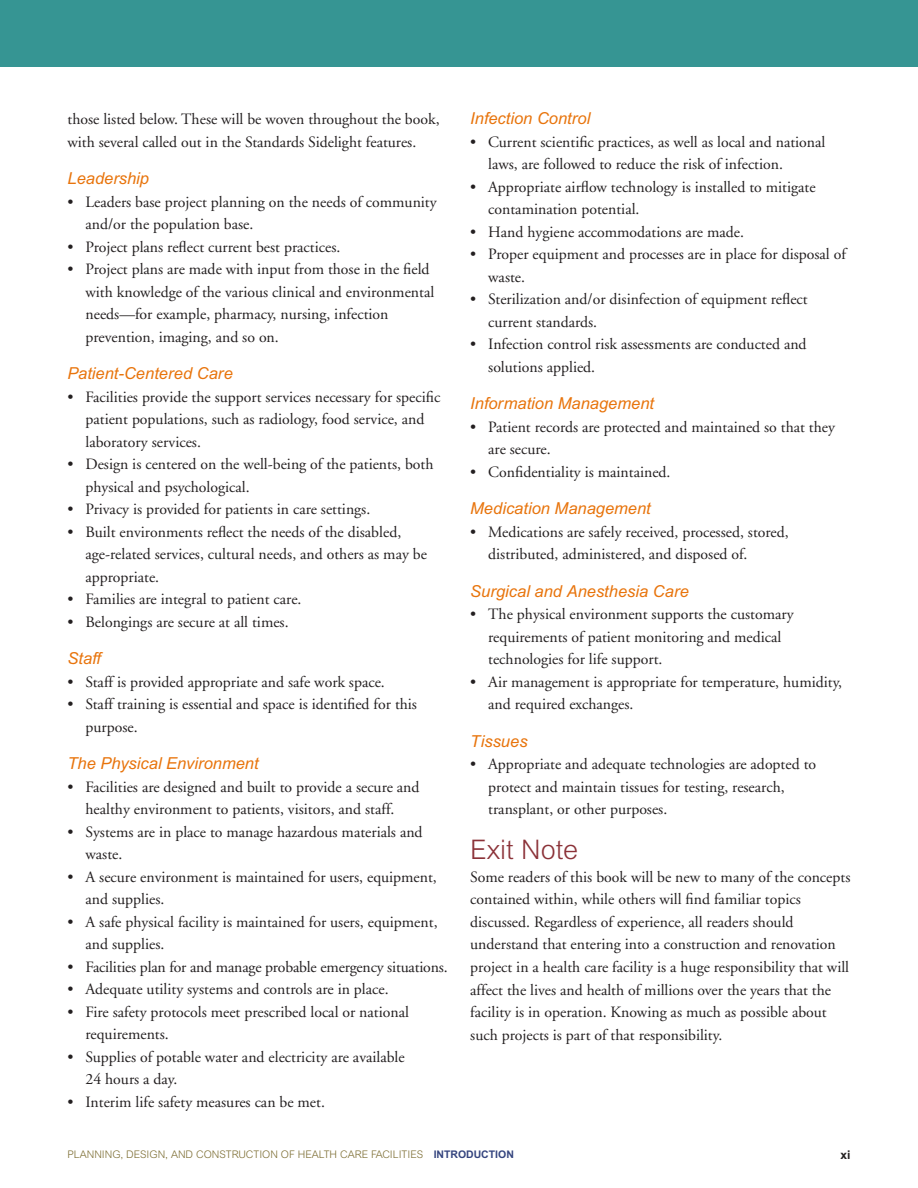
<style>
.page{position:relative;width:918px;height:1188px;background:#fff}
.page>*{position:absolute;margin:0;border:0;box-sizing:border-box;transform-origin:0 0}
.Level_1{font:300 27px "Arial MT Std";color:#8b3238}
.Level_3{font:italic 16.5px "Arial MT Std";color:#e8740c}
.Text_-_Garamond_-_BU{font:15.75px/22.5px "Adobe Garamond";color:#231f20}
.Text_-_Garamond{font:15.75px/22.5px "Adobe Garamond";color:#231f20}
.t1{font:700 12px "Arial MT Std";color:#231f20}
.t2{font:300 10.5px "Arial MT Std";color:#7e6f35}
.s1{font-weight:700;color:#34447e}
</style>
<div class="page">
<div style="left:0;top:0;width:918px;height:68px;background:#369593"></div>
<p class="Text_-_Garamond" style="left:68px;top:108px;width:374px">those listed below. These will be woven throughout the book, with several called out in the Standards Sidelight features.</p>
<p class="Level_3" style="left:68px;top:169px;width:83px">Leadership</p>
<p class="Text_-_Garamond_-_BU" style="left:86px;top:191px;width:353px;text-indent:-18px">• Leaders base project planning on the needs of community and/or the population base.</p>
<p class="Text_-_Garamond_-_BU" style="left:68px;top:236px;width:274px">• Project plans reflect current best practices.</p>
<p class="Text_-_Garamond_-_BU" style="left:86px;top:258px;width:350px;text-indent:-18px">• Project plans are made with input from those in the field with knowledge of the various clinical and environmental needs—for example, pharmacy, nursing, infection prevention, imaging, and so on.</p>
<p class="Level_3" style="left:68px;top:364px;width:167px">Patient-Centered Care</p>
<p class="Text_-_Garamond_-_BU" style="left:86px;top:386px;width:356px;text-indent:-18px">• Facilities provide the support services necessary for specific patient populations, such as radiology, food service, and laboratory services.</p>
<p class="Text_-_Garamond_-_BU" style="left:86px;top:453px;width:350px;text-indent:-18px">• Design is centered on the well-being of the patients, both physical and psychological.</p>
<p class="Text_-_Garamond_-_BU" style="left:68px;top:498px;width:304px">• Privacy is provided for patients in care settings.</p>
<p class="Text_-_Garamond_-_BU" style="left:86px;top:521px;width:343px;text-indent:-18px">• Built environments reflect the needs of the disabled, age-related services, cultural needs, and others as may be appropriate.</p>
<p class="Text_-_Garamond_-_BU" style="left:68px;top:588px;width:236px">• Families are integral to patient care.</p>
<p class="Text_-_Garamond_-_BU" style="left:68px;top:611px;width:223px">• Belongings are secure at all times.</p>
<p class="Level_3" style="left:68px;top:649px;width:37px">Staff</p>
<p class="Text_-_Garamond_-_BU" style="left:68px;top:671px;width:319px">• Staff is provided appropriate and safe work space.</p>
<p class="Text_-_Garamond_-_BU" style="left:86px;top:693px;width:333px;text-indent:-18px">• Staff training is essential and space is identified for this purpose.</p>
<p class="Level_3" style="left:68px;top:754px;width:193px">The Physical Environment</p>
<p class="Text_-_Garamond_-_BU" style="left:68px;top:776px;width:354px;text-align:center">• Facilities are designed and built to provide a secure and healthy environment to patients, visitors, and staff.</p>
<p class="Text_-_Garamond_-_BU" style="left:86px;top:821px;width:339px;text-indent:-18px">• Systems are in place to manage hazardous materials and waste.</p>
<p class="Text_-_Garamond_-_BU" style="left:86px;top:866px;width:353px;text-indent:-18px">• A secure environment is maintained for users, equipment, and supplies.</p>
<p class="Text_-_Garamond_-_BU" style="left:86px;top:911px;width:354px;text-indent:-18px">• A safe physical facility is maintained for users, equipment, and supplies.</p>
<p class="Text_-_Garamond_-_BU" style="left:68px;top:956px;width:382px">• Facilities plan for and manage probable emergency situations.</p>
<p class="Text_-_Garamond_-_BU" style="left:68px;top:978px;width:323px">• Adequate utility systems and controls are in place.</p>
<p class="Text_-_Garamond_-_BU" style="left:86px;top:1001px;width:325px;text-indent:-18px">• Fire safety protocols meet prescribed local or national requirements.</p>
<p class="Text_-_Garamond_-_BU" style="left:86px;top:1046px;width:321px;text-indent:-18px">• Supplies of potable water and electricity are available<br>24 hours a day.</p>
<p class="Text_-_Garamond_-_BU" style="left:68px;top:1091px;width:259px">• Interim life safety measures can be met.</p>
<p class="Level_3" style="left:470px;top:109px;width:122px">Infection Control</p>
<p class="Text_-_Garamond_-_BU" style="left:488px;top:131px;width:339px;text-indent:-18px">• Current scientific practices, as well as local and national laws, are followed to reduce the risk of infection.</p>
<p class="Text_-_Garamond_-_BU" style="left:488px;top:176px;width:329px;text-indent:-18px">• Appropriate airflow technology is installed to mitigate contamination potential.</p>
<p class="Text_-_Garamond_-_BU" style="left:470px;top:221px;width:275px">• Hand hygiene accommodations are made.</p>
<p class="Text_-_Garamond_-_BU" style="left:488px;top:244px;width:359px;text-indent:-18px">• Proper equipment and processes are in place for disposal of waste.</p>
<p class="Text_-_Garamond_-_BU" style="left:488px;top:289px;width:321px;text-indent:-18px">• Sterilization and/or disinfection of equipment reflect current standards.</p>
<p class="Text_-_Garamond_-_BU" style="left:488px;top:334px;width:320px;text-indent:-18px">• Infection control risk assessments are conducted and solutions applied.</p>
<p class="Level_3" style="left:470px;top:394px;width:185px">Information Management</p>
<p class="Text_-_Garamond_-_BU" style="left:488px;top:416px;width:348px;text-indent:-18px">• Patient records are protected and maintained so that they are secure.</p>
<p class="Text_-_Garamond_-_BU" style="left:470px;top:461px;width:202px">• Confidentiality is maintained.</p>
<p class="Level_3" style="left:470px;top:499px;width:182px">Medication Management</p>
<p class="Text_-_Garamond_-_BU" style="left:488px;top:521px;width:302px;text-indent:-18px">• Medications are safely received, processed, stored, distributed, administered, and disposed of.</p>
<p class="Level_3" style="left:470px;top:582px;width:220px">Surgical and Anesthesia Care</p>
<p class="Text_-_Garamond_-_BU" style="left:488px;top:604px;width:307px;text-indent:-18px">• The physical environment supports the customary requirements of patient monitoring and medical technologies for life support.</p>
<p class="Text_-_Garamond_-_BU" style="left:488px;top:671px;width:355px;text-indent:-18px">• Air management is appropriate for temperature, humidity, and required exchanges.</p>
<p class="Level_3" style="left:470px;top:732px;width:59px">Tissues</p>
<p class="Text_-_Garamond_-_BU" style="left:488px;top:754px;width:329px;text-indent:-18px">• Appropriate and adequate technologies are adopted to protect and maintain tissues for testing, research, transplant, or other purposes.</p>
<p class="Level_1" style="left:470px;top:835px;width:110px">Exit Note</p>
<p class="Text_-_Garamond" style="left:470px;top:866px;width:382px">Some readers of this book will be new to many of the concepts contained within, while others will find familiar topics discussed. Regardless of experience, all readers should understand that entering into a construction and renovation project in a health care facility is a huge responsibility that will affect the lives and health of millions over the years that the facility is in operation. Knowing as much as possible about such projects is part of that responsibility.</p>
<p class="t2" style="left:68px;top:1148px;width:448px">PLANNING, DESIGN, AND CONSTRUCTION OF HEALTH CARE FACILITIES <span class="s1">INTRODUCTION</span></p>
<p class="t1" style="left:840px;top:1147px;width:12px">xi</p>
</div>
